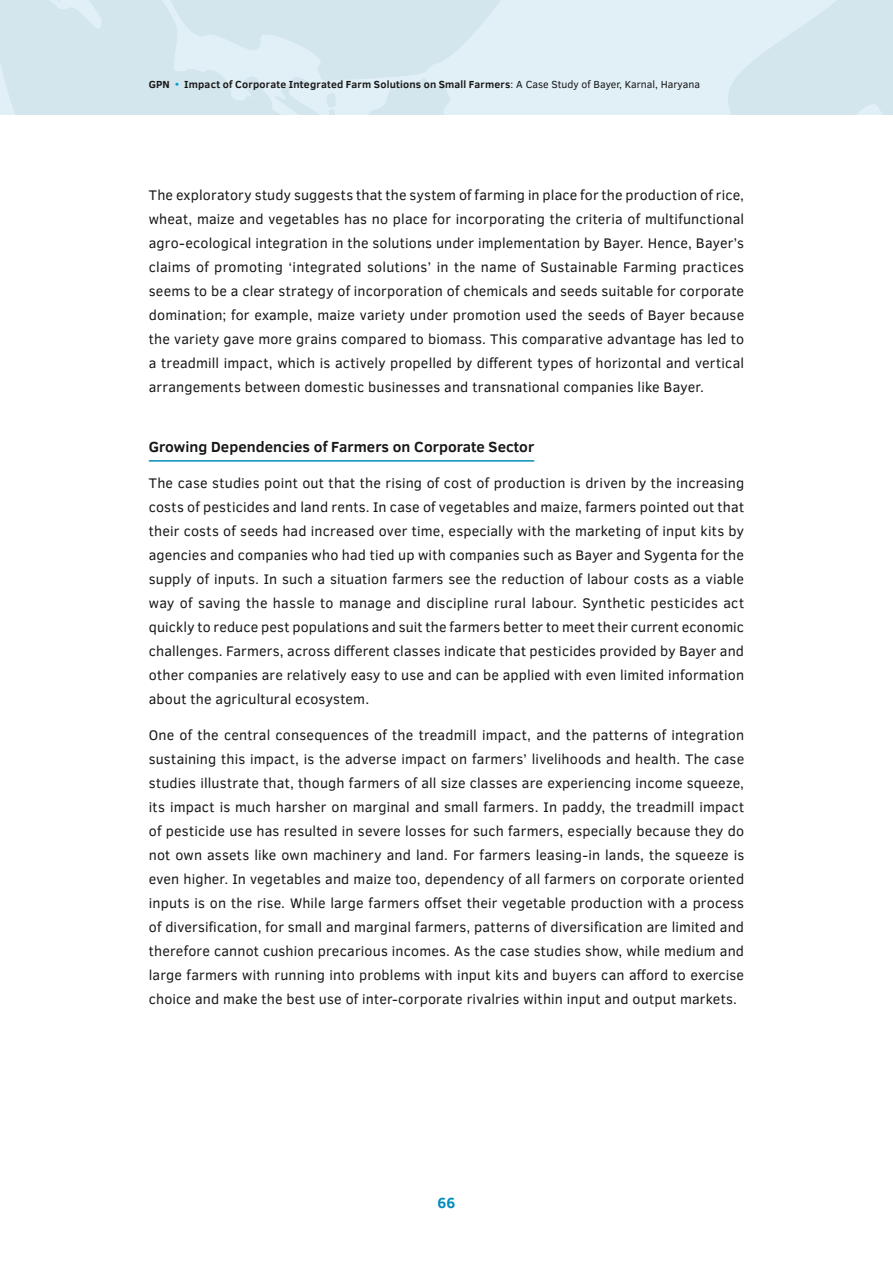
<style>
.page{position:relative;width:893px;height:1263px;background:#fff}
.page>*{position:absolute;margin:0;border:0;box-sizing:border-box;transform-origin:0 0}
.t1{font:700 15px "Clear Sans";letter-spacing:.005em;color:#181716}
.t2{font:700 15px "Clear Sans";color:#008dbb}
.t3{font:14.25px/24px "Clear Sans";letter-spacing:.01em;color:#181716;text-align:justify}
.t4{font:700 10.5px "Clear Sans";letter-spacing:.02em;color:#181716}
.s1{color:#009ed3}
.s2{font-weight:400}
</style>
<div class="page">
<div style="left:0;top:0;width:893px;height:114px;background:#e1f0f7"></div>
<svg style="left:454px;top:0;width:46px;height:52px"></svg>
<svg style="left:0;top:0;width:454px;height:114px;fill:#d3e5ed"></svg>
<svg style="left:323px;top:93px;width:16px;height:21px"></svg>
<svg style="left:728px;top:0;width:165px;height:114px"></svg>
<hr style="left:149px;top:460px;width:385px;height:2px;background:#008dbb">
<p class="t4" style="left:149px;top:77px;width:553px">GPN <span class="s1">•</span> Impact of Corporate Integrated Farm Solutions on Small Farmers<span class="s2">: A Case Study of Bayer, Karnal, Haryana</span></p>
<p class="t3" style="left:149px;top:183px;width:597px">The exploratory study suggests that the system of farming in place for the production of rice, wheat, maize and vegetables has no place for incorporating the criteria of multifunctional agro-ecological integration in the solutions under implementation by Bayer. Hence, Bayer’s claims of promoting ‘integrated solutions’ in the name of Sustainable Farming practices seems to be a clear strategy of incorporation of chemicals and seeds suitable for corporate domination; for example, maize variety under promotion used the seeds of Bayer because the variety gave more grains compared to biomass. This comparative advantage has led to a treadmill impact, which is actively propelled by different types of horizontal and vertical arrangements between domestic businesses and transnational companies like Bayer.</p>
<p class="t1" style="left:149px;top:435px;width:387px">Growing Dependencies of Farmers on Corporate Sector</p>
<p class="t3" style="left:149px;top:471px;width:597px">The case studies point out that the rising of cost of production is driven by the increasing costs of pesticides and land rents. In case of vegetables and maize, farmers pointed out that their costs of seeds had increased over time, especially with the marketing of input kits by agencies and companies who had tied up with companies such as Bayer and Sygenta for the supply of inputs. In such a situation farmers see the reduction of labour costs as a viable way of saving the hassle to manage and discipline rural labour. Synthetic pesticides act quickly to reduce pest populations and suit the farmers better to meet their current economic challenges. Farmers, across different classes indicate that pesticides provided by Bayer and other companies are relatively easy to use and can be applied with even limited information about the agricultural ecosystem.</p>
<p class="t3" style="left:149px;top:723px;width:597px">One of the central consequences of the treadmill impact, and the patterns of integration sustaining this impact, is the adverse impact on farmers’ livelihoods and health. The case studies illustrate that, though farmers of all size classes are experiencing income squeeze, its impact is much harsher on marginal and small farmers. In paddy, the treadmill impact of pesticide use has resulted in severe losses for such farmers, especially because they do not own assets like own machinery and land. For farmers leasing-in lands, the squeeze is even higher. In vegetables and maize too, dependency of all farmers on corporate oriented inputs is on the rise. While large farmers offset their vegetable production with a process of diversification, for small and marginal farmers, patterns of diversification are limited and therefore cannot cushion precarious incomes. As the case studies show, while medium and large farmers with running into problems with input kits and buyers can afford to exercise choice and make the best use of inter-corporate rivalries within input and output markets.</p>
<p class="t2" style="left:438px;top:1191px;width:19px">66</p>
</div>
